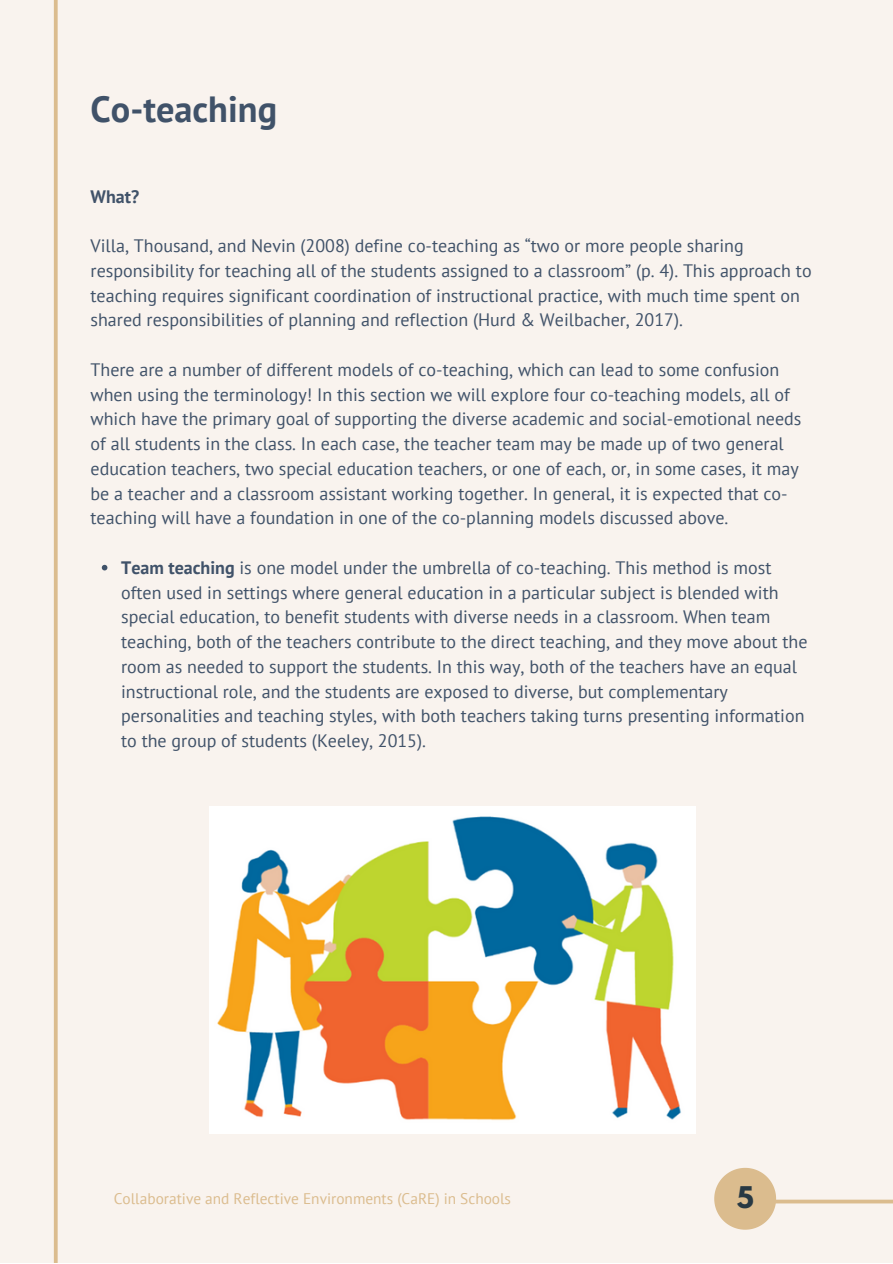
<style>
.page{position:relative;width:893px;height:1264px;background:#fff}
.page>*{position:absolute;margin:0;border:0;box-sizing:border-box;transform-origin:0 0}
.t1{font:700 36.3px "PT Sans";color:#405269}
.t2{font:700 26.4px "League Spartan";color:#283943}
.t3{font:18px/24.8px "PT Sans";color:#405269}
.t4{font:700 18px "PT Sans";color:#405269}
.t5{font:15.3px "PT Sans";color:#dbbc8e}
.s1{font-weight:700}
</style>
<div class="page">
<div style="left:0;top:0;width:892px;height:1262px;background:#f9f3ee"></div>
<svg style="left:53px;top:0;width:5px;height:1262px"></svg>
<svg style="left:776px;top:1198px;width:116px;height:6px"></svg>
<svg style="left:714px;top:1167px;width:62px;height:62px"></svg>
<img style="left:209px;top:806px;width:486px;height:327px">
<svg style="left:102px;top:565px;width:5px;height:5px"></svg>
<h1 class="t1" style="left:91px;top:85px;width:188px">Co-teaching</h1>
<p class="t4" style="left:91px;top:184px;width:50px">What?</p>
<p class="t3" style="left:91px;top:233px;width:722px">Villa, Thousand, and Nevin (2008) define co-teaching as “two or more people sharing responsibility for teaching all of the students assigned to a classroom” (p. 4). This approach to teaching requires significant coordination of instructional practice, with much time spent on shared responsibilities of planning and reflection (Hurd &amp; Weilbacher, 2017).</p>
<p class="t3" style="left:91px;top:357px;width:712px">There are a number of different models of co-teaching, which can lead to some confusion when using the terminology! In this section we will explore four co-teaching models, all of which have the primary goal of supporting the diverse academic and social-emotional needs of all students in the class. In each case, the teacher team may be made up of two general education teachers, two special education teachers, or one of each, or, in some cases, it may be a teacher and a classroom assistant working together. In general, it is expected that co&shy;teaching will have a foundation in one of the co-planning models discussed above.</p>
<p class="t3" style="left:121px;top:555px;width:687px"><span class="s1">Team teaching</span> is one model under the umbrella of co-teaching. This method is most often used in settings where general education in a particular subject is blended with special education, to benefit students with diverse needs in a classroom. When team teaching, both of the teachers contribute to the direct teaching, and they move about the room as needed to support the students. In this way, both of the teachers have an equal instructional role, and the students are exposed to diverse, but complementary personalities and teaching styles, with both teachers taking turns presenting information to the group of students (Keeley, 2015).</p>
<p class="t5" style="left:114px;top:1188px;width:398px">Collaborative and Reflective Environments (CaRE) in Schools</p>
<h2 class="t2" style="left:736px;top:1183px;width:18px">5</h2>
</div>
